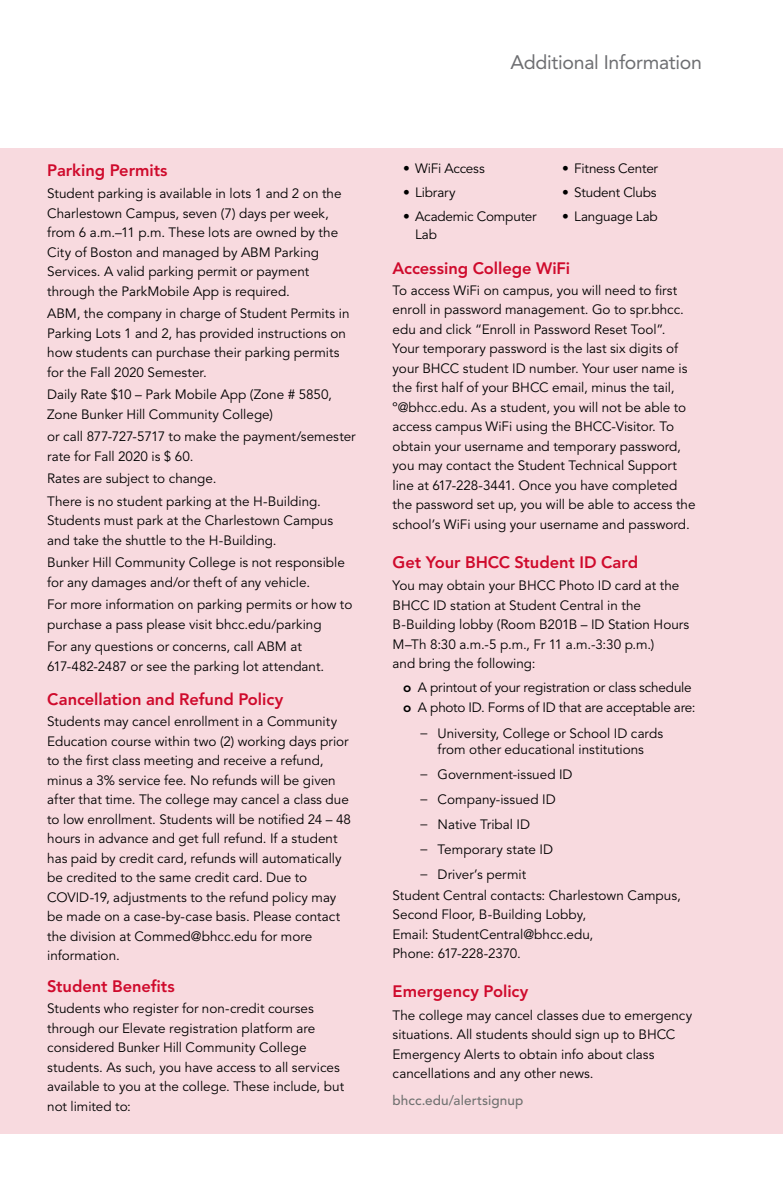
<style>
.page{position:relative;width:783px;height:1188px;background:#fff}
.page>*{position:absolute;margin:0;border:0;box-sizing:border-box;transform-origin:0 0}
.t1{font:19.5px "Avenir LT Std";letter-spacing:-.015em;color:#6d6e71}
.t2{font:800 16.5px "Avenir LT Std";letter-spacing:-.005em;color:#cf0a2c}
.t3{font:13.5px/19.5px "Avenir LT Std";color:#000}
.t4{font:500 13.5px "Avenir LT Std";letter-spacing:.01em;color:#717271}
.s1{font-weight:800}
</style>
<div class="page">
<div style="left:0;top:148px;width:783px;height:986px;background:#f8dadf"></div>
<h1 class="t1" style="left:511px;top:51px;width:193px">Additional Information</h1>
<p class="t2" style="left:47px;top:160px;width:122px">Parking Permits</p>
<p class="t3" style="left:47px;top:184px;width:296px">Student parking is available in lots 1 and 2 on the Charlestown Campus, seven (7) days per week, from 6 a.m.–11 p.m. These lots are owned by the City of Boston and managed by ABM Parking Services. A valid parking permit or payment through the ParkMobile App is required.</p>
<p class="t3" style="left:47px;top:304px;width:304px">ABM, the company in charge of Student Permits in Parking Lots 1 and 2, has provided instructions on how students can purchase their parking permits for the Fall 2020 Semester.</p>
<p class="t3" style="left:47px;top:385px;width:286px">Daily Rate $10 – Park Mobile App (Zone # 5850,<br>Zone Bunker Hill Community College)</p>
<p class="t3" style="left:47px;top:427px;width:310px">or call 877-727-5717 to make the payment/semester rate for Fall 2020 is $ 60.</p>
<p class="t3" style="left:47px;top:468px;width:275px;line-height:22.5px">Rates are subject to change.<br>There is no student parking at the H-Building.</p>
<p class="t3" style="left:47px;top:511px;width:287px">Students must park at the Charlestown Campus and take the shuttle to the H-Building.</p>
<p class="t3" style="left:47px;top:553px;width:299px">Bunker Hill Community College is not responsible for any damages and/or theft of any vehicle.</p>
<p class="t3" style="left:47px;top:595px;width:307px">For more information on parking permits or how to purchase a pass please visit bhcc.edu/parking</p>
<p class="t3" style="left:47px;top:637px;width:279px">For any questions or concerns, call ABM at<br>617-482-2487 or see the parking lot attendant.</p>
<p class="t2" style="left:47px;top:690px;width:238px">Cancellation and Refund Policy</p>
<p class="t3" style="left:47px;top:712px;width:305px">Students may cancel enrollment in a Community Education course within two (2) working days prior to the first class meeting and receive a refund, minus a 3% service fee. No refunds will be given after that time. The college may cancel a class due to low enrollment. Students will be notified 24 – 48 hours in advance and get full refund. If a student has paid by credit card, refunds will automatically be credited to the same credit card. Due to COVID-19, adjustments to the refund policy may be made on a case-by-case basis. Please contact the division at Commed@bhcc.edu for more information.</p>
<p class="t2" style="left:47px;top:977px;width:129px">Student Benefits</p>
<p class="t3" style="left:47px;top:999px;width:298px">Students who register for non-credit courses through our Elevate registration platform are considered Bunker Hill Community College students. As such, you have access to all services available to you at the college. These include, but not limited to:</p>
<p class="t3" style="left:562px;top:159px;width:97px"><span class="s1">•</span> Fitness Center</p>
<p class="t3" style="left:562px;top:183px;width:96px"><span class="s1">•</span> Student Clubs</p>
<p class="t3" style="left:562px;top:207px;width:97px"><span class="s1">•</span> Language Lab</p>
<p class="t2" style="left:393px;top:258px;width:179px">Accessing College WiFi</p>
<p class="t3" style="left:393px;top:281px;width:304px">To access WiFi on campus, you will need to first enroll in password management. Go to spr.bhcc. edu and click “Enroll in Password Reset Tool”.<br>Your temporary password is the last six digits of your BHCC student ID number. Your user name is the first half of your BHCC email, minus the tail, º@bhcc.edu. As a student, you will not be able to access campus WiFi using the BHCC-Visitor. To obtain your username and temporary password, you may contact the Student Technical Support line at 617-228-3441. Once you have completed the password set up, you will be able to access the school’s WiFi using your username and password.</p>
<p class="t2" style="left:393px;top:552px;width:247px">Get Your BHCC Student ID Card</p>
<p class="t3" style="left:393px;top:576px;width:298px">You may obtain your BHCC Photo ID card at the BHCC ID station at Student Central in the B-Building lobby (Room B201B – ID Station Hours M–Th 8:30 a.m.-5 p.m., Fr 11 a.m.-3:30 p.m.)<br>and bring the following:</p>
<p class="t3" style="left:403px;top:678px;width:294px"><span class="s1">o</span> A printout of your registration or class schedule <span class="s1">o</span> A photo ID. Forms of ID that are acceptable are:</p>
<p class="t3" style="left:420px;top:726px;width:245px;line-height:16.2px;text-align:center">− University, College or School ID cards from other educational institutions</p>
<p class="t3" style="left:420px;top:762px;width:155px;line-height:24.9px">− Government-issued ID − Company-issued ID<br>− Native Tribal ID<br>− Temporary state ID<br>− Driver’s permit</p>
<p class="t3" style="left:393px;top:886px;width:290px">Student Central contacts: Charlestown Campus, Second Floor, B-Building Lobby,<br>Email: StudentCentral@bhcc.edu,<br>Phone: 617-228-2370.</p>
<p class="t2" style="left:393px;top:982px;width:137px">Emergency Policy</p>
<p class="t3" style="left:393px;top:1006px;width:301px">The college may cancel classes due to emergency situations. All students should sign up to BHCC Emergency Alerts to obtain info about class cancellations and any other news.</p>
<p class="t4" style="left:393px;top:1093px;width:132px">bhcc.edu/alertsignup</p>
<p class="t3" style="left:403px;top:159px;width:83px"><span class="s1">•</span> WiFi Access</p>
<p class="t3" style="left:403px;top:183px;width:54px"><span class="s1">•</span> Library</p>
<p class="t3" style="left:415px;top:208px;width:123px;line-height:18px;text-indent:-12px"><span class="s1">•</span> Academic Computer<br>Lab</p>
</div>
